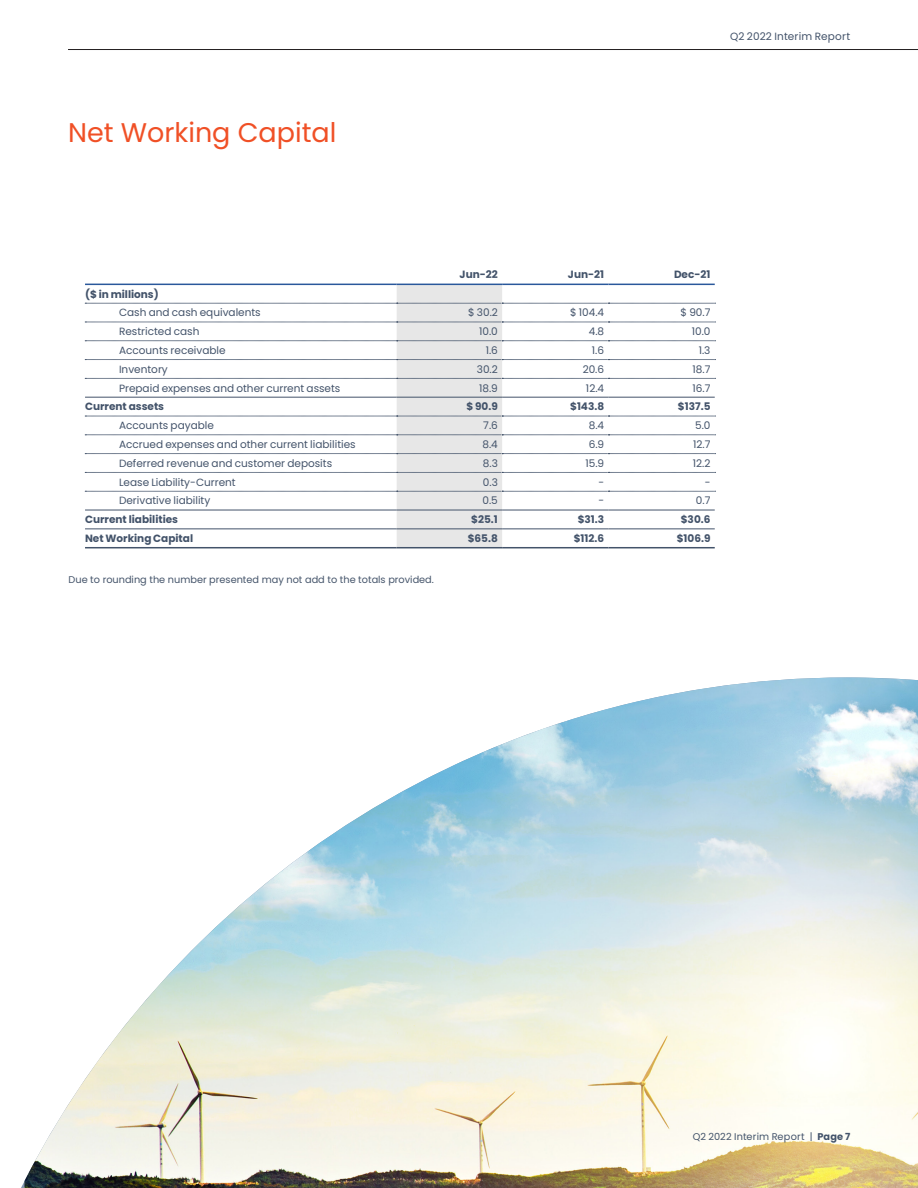
<style>
.page{position:relative;width:918px;height:1188px;background:#fff}
.page>*{position:absolute;margin:0;border:0;box-sizing:border-box;transform-origin:0 0}
.t1{font:27px "Poppins";color:#f05026}
.TAB_normal{font:10.5px "Poppins";color:#43536a}
.TAB_normal-2{font:700 10.5px "Poppins";color:#43536a}
.TAB_fet{font:700 10.5px "Poppins";color:#43536a}
.TAB_normal-3{font:10.5px "Poppins";letter-spacing:.02em;color:#43536a}
.TAB_huvud{font:700 10.5px "Poppins";color:#43536a}
.t2{font:9.75px "Poppins";color:#44546a}
.t3{font:9.75px "Poppins";letter-spacing:.02em;color:#43536a}
.s1{font-weight:700}
</style>
<div class="page">
<img style="left:25px;top:677px;width:893px;height:511px">
<svg style="left:85px;top:284px;width:631px;height:264px"></svg>
<hr style="left:85px;top:510px;width:312px;height:1px;background:#43536a">
<hr style="left:397px;top:510px;width:105px;height:1px;background:#43536a">
<hr style="left:502px;top:510px;width:106px;height:1px;background:#43536a">
<hr style="left:608px;top:510px;width:107px;height:1px;background:#43536a">
<hr style="left:68px;top:49px;width:850px;height:1px;background:#231f20">
<p class="t1" style="left:68px;top:117px;width:270px">Net Working Capital</p>
<p class="TAB_normal-3" style="left:730px;top:30px;width:122px">Q2 2022 Interim Report</p>
<p class="TAB_huvud" style="left:460px;top:268px;width:40px">Jun-22</p>
<p class="TAB_huvud" style="left:568px;top:268px;width:38px">Jun-21</p>
<p class="TAB_huvud" style="left:674px;top:268px;width:38px">Dec-21</p>
<p class="TAB_fet" style="left:85px;top:288px;width:75px">($ in millions)</p>
<p class="TAB_normal" style="left:119px;top:307px;width:143px">Cash and cash equivalents</p>
<p class="TAB_normal" style="left:468px;top:307px;width:31px">$ 30.2</p>
<p class="TAB_normal" style="left:570px;top:307px;width:36px">$ 104.4</p>
<p class="TAB_normal" style="left:681px;top:307px;width:31px">$ 90.7</p>
<p class="TAB_normal" style="left:119px;top:325px;width:82px">Restricted cash</p>
<p class="TAB_normal" style="left:479px;top:325px;width:20px">10.0</p>
<p class="TAB_normal" style="left:589px;top:325px;width:17px">4.8</p>
<p class="TAB_normal" style="left:692px;top:325px;width:20px">10.0</p>
<p class="TAB_normal" style="left:119px;top:344px;width:108px">Accounts receivable</p>
<p class="TAB_normal" style="left:486px;top:344px;width:14px">1.6</p>
<p class="TAB_normal" style="left:592px;top:344px;width:14px">1.6</p>
<p class="TAB_normal" style="left:699px;top:344px;width:13px">1.3</p>
<p class="TAB_normal" style="left:119px;top:363px;width:50px">Inventory</p>
<p class="TAB_normal" style="left:477px;top:363px;width:23px">30.2</p>
<p class="TAB_normal" style="left:583px;top:363px;width:23px">20.6</p>
<p class="TAB_normal" style="left:693px;top:363px;width:19px">18.7</p>
<p class="TAB_normal" style="left:119px;top:382px;width:223px">Prepaid expenses and other current assets</p>
<p class="TAB_normal" style="left:479px;top:382px;width:20px">18.9</p>
<p class="TAB_normal" style="left:586px;top:382px;width:20px">12.4</p>
<p class="TAB_normal" style="left:693px;top:382px;width:19px">16.7</p>
<p class="TAB_fet" style="left:85px;top:401px;width:81px">Current assets</p>
<p class="TAB_normal-2" style="left:466px;top:401px;width:33px">$ 90.9</p>
<p class="TAB_normal-2" style="left:570px;top:401px;width:36px">$143.8</p>
<p class="TAB_normal-2" style="left:678px;top:401px;width:34px">$137.5</p>
<p class="TAB_normal" style="left:119px;top:420px;width:96px">Accounts payable</p>
<p class="TAB_normal" style="left:483px;top:420px;width:16px">7.6</p>
<p class="TAB_normal" style="left:589px;top:420px;width:17px">8.4</p>
<p class="TAB_normal" style="left:695px;top:420px;width:17px">5.0</p>
<p class="TAB_normal" style="left:119px;top:438px;width:238px">Accrued expenses and other current liabilities</p>
<p class="TAB_normal" style="left:482px;top:438px;width:17px">8.4</p>
<p class="TAB_normal" style="left:589px;top:438px;width:17px">6.9</p>
<p class="TAB_normal" style="left:693px;top:438px;width:19px">12.7</p>
<p class="TAB_normal" style="left:119px;top:457px;width:215px">Deferred revenue and customer deposits</p>
<p class="TAB_normal" style="left:483px;top:457px;width:17px">8.3</p>
<p class="TAB_normal" style="left:585px;top:457px;width:20px">15.9</p>
<p class="TAB_normal" style="left:693px;top:457px;width:19px">12.2</p>
<p class="TAB_normal" style="left:119px;top:476px;width:118px">Lease Liability-Current</p>
<p class="TAB_normal" style="left:483px;top:476px;width:16px">0.3</p>
<p class="TAB_normal" style="left:598px;top:476px;width:7px">-</p>
<p class="TAB_normal" style="left:705px;top:476px;width:7px">-</p>
<p class="TAB_normal" style="left:119px;top:495px;width:93px">Derivative liability</p>
<p class="TAB_normal" style="left:483px;top:495px;width:17px">0.5</p>
<p class="TAB_normal" style="left:598px;top:495px;width:7px">-</p>
<p class="TAB_normal" style="left:696px;top:495px;width:16px">0.7</p>
<p class="TAB_normal-2" style="left:85px;top:514px;width:95px">Current liabilities</p>
<p class="TAB_normal-2" style="left:471px;top:514px;width:28px">$25.1</p>
<p class="TAB_normal-2" style="left:578px;top:514px;width:28px">$31.3</p>
<p class="TAB_normal-2" style="left:681px;top:514px;width:31px">$30.6</p>
<p class="TAB_normal-2" style="left:85px;top:532px;width:110px">Net Working Capital</p>
<p class="TAB_normal-2" style="left:468px;top:532px;width:32px">$65.8</p>
<p class="TAB_normal-2" style="left:574px;top:532px;width:32px">$112.6</p>
<p class="TAB_normal-2" style="left:677px;top:532px;width:35px">$106.9</p>
<p class="t2" style="left:69px;top:574px;width:367px">Due to rounding the number presented may not add to the totals provided.</p>
<p class="t3" style="left:693px;top:1131px;width:159px">Q2 2022 Interim Report | <span class="s1">Page 7</span></p>
</div>
